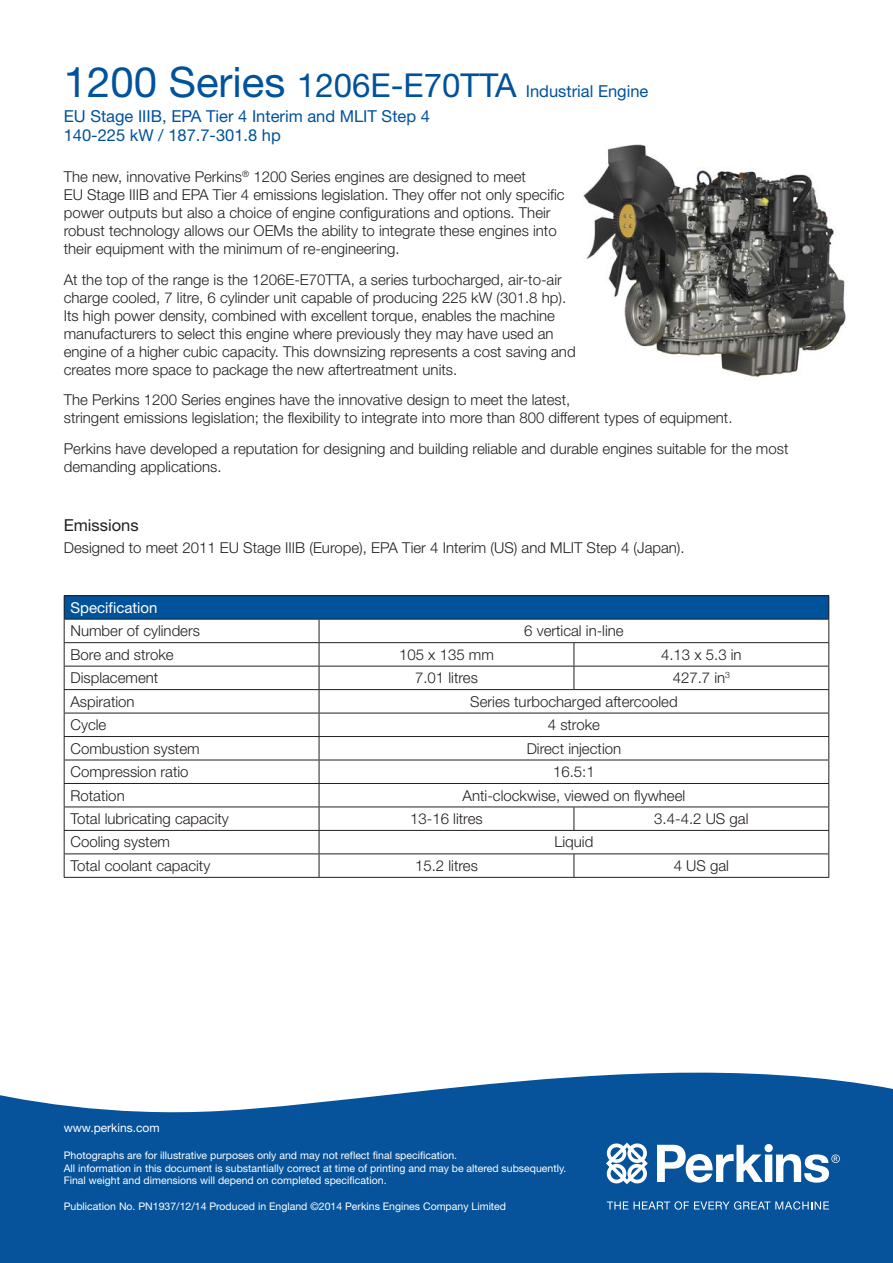
<style>
.page{position:relative;width:893px;height:1263px;background:#fff}
.page>*{position:absolute;margin:0;border:0;box-sizing:border-box;transform-origin:0 0}
.t1{font:16.5px/24.8px "Helvetica Neue";color:#00529b}
.Headings_-_Subheadin{font:16.5px "Helvetica Neue";color:#231f20}
.Overview_Text{font:300 15px/18px "Helvetica Neue";color:#231f20}
.Table_-_Text_Centred{font:300 15px "Helvetica Neue";color:#231f20}
.Table_-_Text_Left__1{font:300 15px "Helvetica Neue";color:#231f20}
.Text{font:300 15px "Helvetica Neue";color:#231f20}
.Table_-_Headings_Lef{font:15px "Helvetica Neue";color:#fff}
.t2{font:12px "Helvetica Neue";color:#fff}
.t3{font:10.5px/12.6px "Helvetica Neue";color:#fff}
.s1{font-size:42px}
.s2{font-size:33px}
</style>
<div class="page">
<svg style="left:0;top:1072px;width:893px;height:191px;background:#2065a5"></svg>
<svg style="left:607px;top:1201px;width:21px;height:8px"></svg>
<svg style="left:634px;top:1201px;width:195px;height:9px;background:#4880b5"></svg>
<svg style="left:606px;top:1143px;width:42px;height:41px"></svg>
<svg style="left:657px;top:1144px;width:183px;height:38px"></svg>
<img style="left:583px;top:144px;width:263px;height:233px">
<div style="left:64px;top:596px;width:765px;height:23px;background:#00529b"></div>
<svg style="left:65px;top:620px;width:763px;height:257px"></svg>
<hr style="left:319px;top:642px;width:255px;height:1px;background:#231f20">
<hr style="left:574px;top:642px;width:255px;height:1px;background:#231f20">
<hr style="left:319px;top:666px;width:255px;height:1px;background:#231f20">
<hr style="left:574px;top:666px;width:255px;height:1px;background:#231f20">
<svg style="left:574px;top:643px;width:1px;height:46px"></svg>
<hr style="left:64px;top:689px;width:255px;height:1px;background:#231f20">
<hr style="left:319px;top:689px;width:255px;height:1px;background:#231f20">
<hr style="left:574px;top:689px;width:255px;height:1px;background:#231f20">
<hr style="left:64px;top:713px;width:255px;height:1px;background:#231f20">
<hr style="left:319px;top:713px;width:255px;height:1px;background:#231f20">
<hr style="left:574px;top:713px;width:255px;height:1px;background:#231f20">
<hr style="left:64px;top:736px;width:255px;height:1px;background:#231f20">
<hr style="left:319px;top:736px;width:255px;height:1px;background:#231f20">
<hr style="left:574px;top:736px;width:255px;height:1px;background:#231f20">
<hr style="left:64px;top:760px;width:255px;height:1px;background:#231f20">
<hr style="left:319px;top:760px;width:255px;height:1px;background:#231f20">
<hr style="left:574px;top:760px;width:255px;height:1px;background:#231f20">
<hr style="left:64px;top:783px;width:255px;height:1px;background:#231f20">
<hr style="left:319px;top:783px;width:255px;height:1px;background:#231f20">
<hr style="left:574px;top:783px;width:255px;height:1px;background:#231f20">
<hr style="left:64px;top:806px;width:255px;height:1px;background:#231f20">
<hr style="left:319px;top:806px;width:255px;height:1px;background:#231f20">
<hr style="left:574px;top:806px;width:255px;height:1px;background:#231f20">
<svg style="left:574px;top:807px;width:1px;height:23px"></svg>
<hr style="left:64px;top:830px;width:255px;height:1px;background:#231f20">
<hr style="left:319px;top:830px;width:255px;height:1px;background:#231f20">
<hr style="left:574px;top:830px;width:255px;height:1px;background:#231f20">
<svg style="left:574px;top:854px;width:1px;height:23px"></svg>
<hr style="left:64px;top:642px;width:255px;height:1px;background:#231f20">
<hr style="left:64px;top:666px;width:255px;height:1px;background:#231f20">
<hr style="left:319px;top:853px;width:255px;height:1px;background:#231f20">
<hr style="left:574px;top:853px;width:255px;height:1px;background:#231f20">
<hr style="left:64px;top:853px;width:255px;height:1px;background:#231f20">
<hr style="left:319px;top:877px;width:255px;height:1px;background:#231f20">
<hr style="left:574px;top:877px;width:255px;height:1px;background:#231f20">
<svg style="left:319px;top:620px;width:1px;height:257px"></svg>
<hr style="left:64px;top:877px;width:255px;height:1px;background:#231f20">
<hr style="left:64px;top:595px;width:255px;height:1px;background:#231f20">
<svg style="left:64px;top:596px;width:1px;height:281px"></svg>
<hr style="left:319px;top:595px;width:255px;height:1px;background:#231f20">
<hr style="left:574px;top:595px;width:255px;height:1px;background:#231f20">
<svg style="left:828px;top:596px;width:1px;height:281px"></svg>
<hr style="left:64px;top:619px;width:255px;height:1px;background:#231f20">
<hr style="left:319px;top:619px;width:255px;height:1px;background:#231f20">
<hr style="left:574px;top:619px;width:255px;height:1px;background:#231f20">
<p class="t1" style="left:64px;top:78px;width:586px"><span class="s1">1200 Series</span> <span class="s2">1206E-E70TTA</span> Industrial Engine<br>EU Stage IIIB, EPA Tier 4 Interim and MLIT Step 4</p>
<p class="t1" style="left:64px;top:123px;width:219px">140-225 kW / 187.7-301.8 hp</p>
<p class="Overview_Text" style="left:64px;top:167px;width:502px">The new, innovative Perkins<sup>®</sup> 1200 Series engines are designed to meet<br>EU Stage IIIB and EPA Tier 4 emissions legislation. They offer not only specific power outputs but also a choice of engine configurations and options. Their robust technology allows our OEMs the ability to integrate these engines into their equipment with the minimum of re-engineering.</p>
<p class="Overview_Text" style="left:64px;top:270px;width:513px">At the top of the range is the 1206E-E70TTA, a series turbocharged, air-to-air charge cooled, 7 litre, 6 cylinder unit capable of producing 225 kW (301.8 hp).<br>Its high power density, combined with excellent torque, enables the machine manufacturers to select this engine where previously they may have used an engine of a higher cubic capacity. This downsizing represents a cost saving and creates more space to package the new aftertreatment units.</p>
<p class="Overview_Text" style="left:64px;top:391px;width:670px">The Perkins 1200 Series engines have the innovative design to meet the latest,<br>stringent emissions legislation; the flexibility to integrate into more than 800 different types of equipment.</p>
<p class="Overview_Text" style="left:64px;top:439px;width:726px">Perkins have developed a reputation for designing and building reliable and durable engines suitable for the most demanding applications.</p>
<p class="Headings_-_Subheadin" style="left:64px;top:515px;width:76px">Emissions</p>
<p class="Text" style="left:64px;top:538px;width:622px">Designed to meet 2011 EU Stage IIIB (Europe), EPA Tier 4 Interim (US) and MLIT Step 4 (Japan).</p>
<p class="Table_-_Headings_Lef" style="left:71px;top:598px;width:88px">Specification</p>
<p class="Table_-_Text_Left__1" style="left:71px;top:622px;width:131px">Number of cylinders</p>
<p class="Table_-_Text_Centred" style="left:524px;top:622px;width:101px">6 vertical in-line</p>
<p class="Table_-_Text_Left__1" style="left:71px;top:645px;width:105px">Bore and stroke</p>
<p class="Table_-_Text_Centred" style="left:399px;top:645px;width:96px">105 x 135 mm</p>
<p class="Table_-_Text_Centred" style="left:661px;top:645px;width:82px">4.13 x 5.3 in</p>
<p class="Table_-_Text_Left__1" style="left:71px;top:669px;width:89px">Displacement</p>
<p class="Table_-_Text_Centred" style="left:415px;top:669px;width:64px">7.01 litres</p>
<p class="Table_-_Text_Centred" style="left:673px;top:669px;width:59px">427.7 in<sup>3</sup></p>
<p class="Table_-_Text_Left__1" style="left:71px;top:692px;width:66px">Aspiration</p>
<p class="Table_-_Text_Centred" style="left:470px;top:692px;width:209px">Series turbocharged aftercooled</p>
<p class="Table_-_Text_Left__1" style="left:71px;top:716px;width:37px">Cycle</p>
<p class="Table_-_Text_Centred" style="left:548px;top:716px;width:54px">4 stroke</p>
<p class="Table_-_Text_Left__1" style="left:71px;top:739px;width:131px">Combustion system</p>
<p class="Table_-_Text_Centred" style="left:527px;top:739px;width:96px">Direct injection</p>
<p class="Table_-_Text_Left__1" style="left:71px;top:762px;width:120px">Compression ratio</p>
<p class="Table_-_Text_Centred" style="left:553px;top:762px;width:43px">16.5:1</p>
<p class="Table_-_Text_Left__1" style="left:71px;top:786px;width:56px">Rotation</p>
<p class="Table_-_Text_Centred" style="left:463px;top:786px;width:224px">Anti-clockwise, viewed on flywheel</p>
<p class="Table_-_Text_Left__1" style="left:71px;top:809px;width:160px">Total lubricating capacity</p>
<p class="Table_-_Text_Centred" style="left:410px;top:809px;width:74px">13-16 litres</p>
<p class="Table_-_Text_Centred" style="left:654px;top:809px;width:96px">3.4-4.2 US gal</p>
<p class="Table_-_Text_Left__1" style="left:71px;top:833px;width:101px">Cooling system</p>
<p class="Table_-_Text_Centred" style="left:554px;top:833px;width:40px">Liquid</p>
<p class="Table_-_Text_Left__1" style="left:71px;top:856px;width:141px">Total coolant capacity</p>
<p class="Table_-_Text_Centred" style="left:415px;top:856px;width:64px">15.2 litres</p>
<p class="Table_-_Text_Centred" style="left:674px;top:856px;width:57px">4 US gal</p>
<p class="t2" style="left:64px;top:1121px;width:97px">www.perkins.com</p>
<p class="t3" style="left:64px;top:1149px;width:504px">Photographs are for illustrative purposes only and may not reflect final specification.<br>All information in this document is substantially correct at time of printing and may be altered subsequently.<br>Final weight and dimensions will depend on completed specification.</p>
<p class="t3" style="left:64px;top:1199px;width:444px">Publication No. PN1937/12/14 Produced in England ©2014 Perkins Engines Company Limited</p>
</div>
